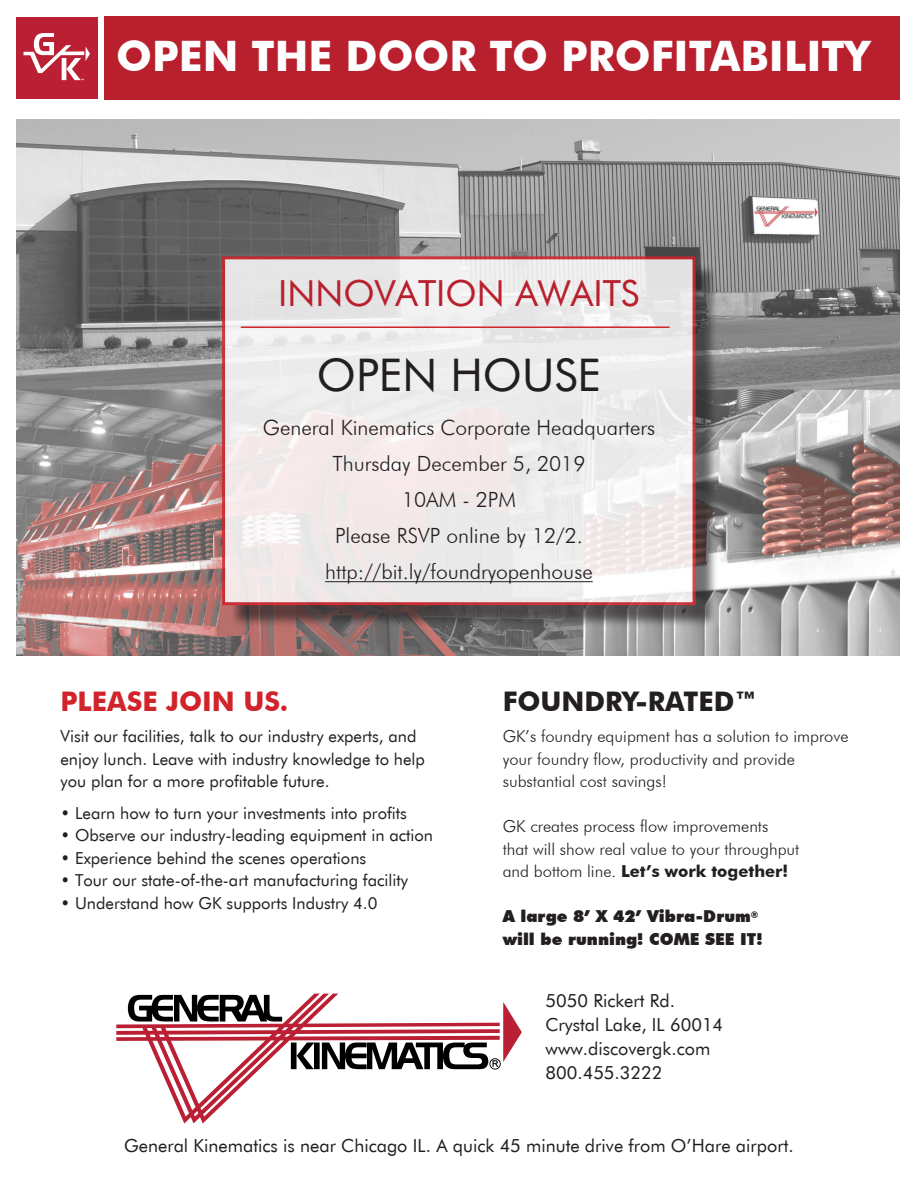
<style>
.page{position:relative;width:918px;height:1188px;background:#fff}
.page>*{position:absolute;margin:0;border:0;box-sizing:border-box;transform-origin:0 0}
.t1{font:45px "Futura BT";color:#231f20}
.t2{font:700 42px "Futura BT";color:#fff}
.t3{font:36px "Futura BT";color:#b9202e}
.t4{font:700 27px "Futura BT";color:#231f20}
.t5{font:700 27px "Futura BT";color:#d1232a}
.t6{font:300 21px/36px "Futura BT";color:#231f20;text-align:center}
.t7{font:18px "Futura BT";color:#231f20}
.t8{font:16.5px/22.5px "Futura BT";color:#231f20}
.t9{font:300 16.5px/22.5px "Futura BT";color:#231f20}
.t10{font:900 16.5px "Futura BT";color:#231f20}
.s1{font-weight:700}
</style>
<div class="page">
<img style="left:16px;top:120px;width:884px;height:535px">
<div style="left:229px;top:263px;width:490px;height:365px;background:#231f20;opacity:.75"></div>
<svg style="left:222px;top:256px;width:474px;height:349px;fill:#eeeaea"></svg>
<svg style="left:116px;top:994px;width:222px;height:129px"></svg>
<svg style="left:291px;top:1002px;width:231px;height:68px"></svg>
<hr style="left:325px;top:581px;width:268px;height:1px;background:#231f20">
<div style="left:104px;top:16px;width:796px;height:83px;background:#b9202e"></div>
<hr style="left:241px;top:326px;width:429px;height:2px;background:#d1232a">
<div style="left:16px;top:17px;width:82px;height:82px;background:#ba1f33"></div>
<svg style="left:24px;top:33px;width:66px;height:47px"></svg>
<p class="t2" style="left:116px;top:30px;width:755px">OPEN THE DOOR TO PROFITABILITY</p>
<p class="t3" style="left:278px;top:271px;width:363px">INNOVATION AWAITS</p>
<p class="t1" style="left:317px;top:348px;width:286px">OPEN HOUSE</p>
<p class="t6" style="left:263px;top:410px;width:394px">General Kinematics Corporate Headquarters</p>
<p class="t6" style="left:332px;top:446px;width:255px">Thursday December 5, 2019</p>
<p class="t6" style="left:402px;top:482px;width:115px">10AM - 2PM</p>
<p class="t6" style="left:325px;top:518px;width:269px">Please RSVP online by 12/2. http://bit.ly/foundryopenhouse</p>
<p class="t5" style="left:60px;top:685px;width:229px">PLEASE JOIN US.</p>
<p class="t8" style="left:60px;top:725px;width:366px">Visit our facilities, talk to our industry experts, and enjoy lunch. Leave with industry knowledge to help you plan for a more profitable future.</p>
<p class="t8" style="left:60px;top:801px;width:348px">• Learn how to turn your investments into profits</p>
<p class="t8" style="left:60px;top:824px;width:374px">• Observe our industry-leading equipment in action</p>
<p class="t8" style="left:60px;top:846px;width:307px">• Experience behind the scenes operations</p>
<p class="t8" style="left:60px;top:869px;width:349px">• Tour our state-of-the-art manufacturing facility</p>
<p class="t8" style="left:60px;top:891px;width:318px">• Understand how GK supports Industry 4.0</p>
<p class="t4" style="left:503px;top:685px;width:256px">FOUNDRY-RATED™</p>
<p class="t9" style="left:503px;top:725px;width:348px">GK’s foundry equipment has a solution to improve your foundry flow, productivity and provide substantial cost savings!</p>
<p class="t9" style="left:503px;top:815px;width:298px">GK creates process flow improvements<br>that will show real value to your throughput and bottom line. <span class="s1">Let’s work together!</span></p>
<p class="t10" style="left:503px;top:906px;width:257px">A large 8’ X 42’ Vibra-Drum<sup>®</sup></p>
<p class="t10" style="left:503px;top:929px;width:261px">will be running! COME SEE IT!</p>
<p class="t7" style="left:546px;top:990px;width:131px">5050 Rickert Rd.</p>
<p class="t7" style="left:546px;top:1014px;width:179px">Crystal Lake, IL 60014</p>
<p class="t7" style="left:546px;top:1038px;width:166px">www.discovergk.com</p>
<p class="t7" style="left:546px;top:1062px;width:118px">800.455.3222</p>
<p class="t7" style="left:124px;top:1135px;width:671px">General Kinematics is near Chicago IL. A quick 45 minute drive from O’Hare airport.</p>
</div>
